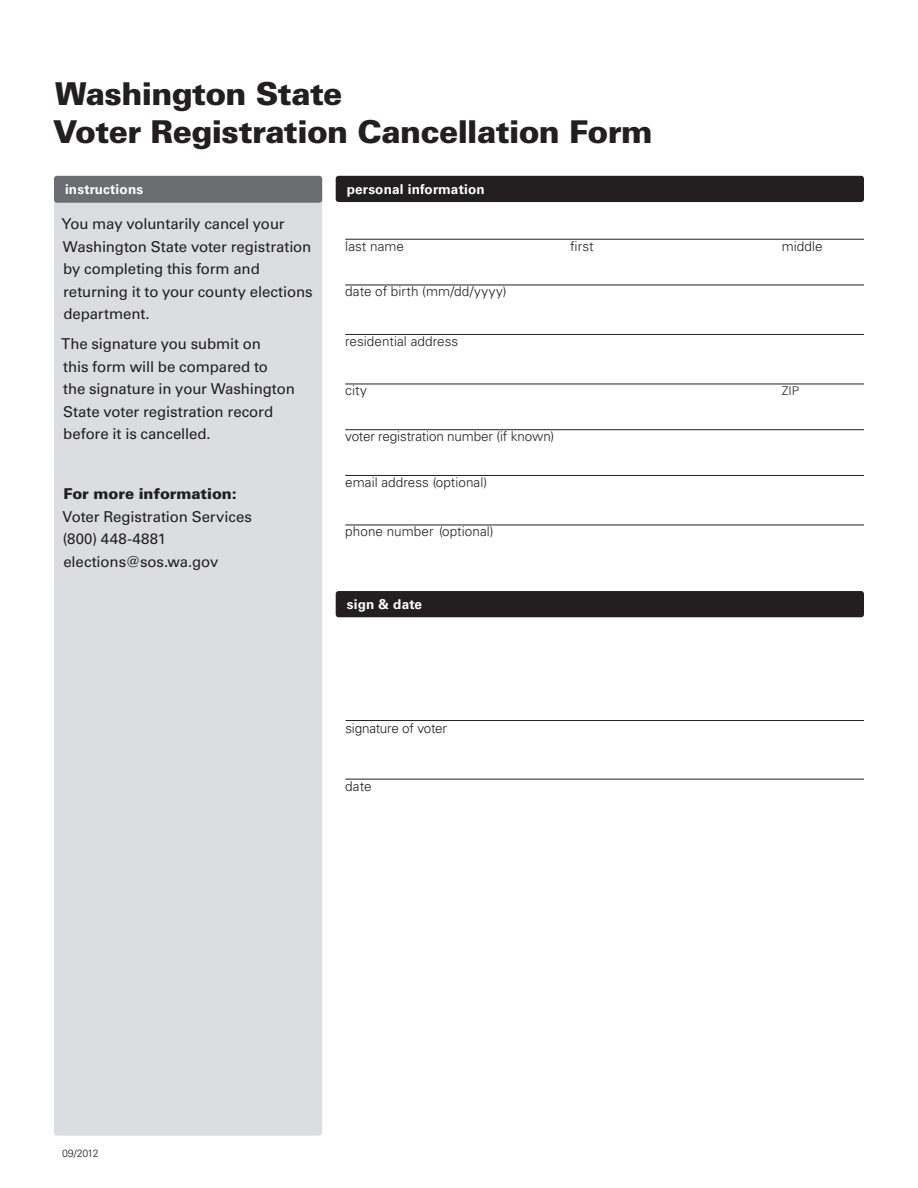
<style>
.page{position:relative;width:918px;height:1188px;background:#fff}
.page>*{position:absolute;margin:0;border:0;box-sizing:border-box;transform-origin:0 0}
.t1{font:900 31.5px/37.5px "Univers LT Std";letter-spacing:-.02em;color:#231f20}
.t2{font:15px/22.5px "Univers LT Std";letter-spacing:-.01em;color:#231f20}
.t3{font:300 13.5px "Univers LT Std";color:#231f20}
.t4{font:700 13.5px "Univers LT Std";letter-spacing:.015em;color:#fff}
.t5{font:300 12px "Univers LT Std";color:#231f20}
.t6{font:300 10.5px "Univers LT Std";letter-spacing:-.025em;color:#231f20}
.s1{font-weight:900}
</style>
<div class="page">
<div style="left:54px;top:187px;width:268px;height:949px;background:#dcdddf;border-radius:3px"></div>
<div style="left:54px;top:176px;width:268px;height:27px;background:#6c6d70;border-radius:3px"></div>
<div style="left:336px;top:176px;width:528px;height:26px;background:#231f20;border-radius:3px"></div>
<hr style="left:345px;top:239px;width:519px;height:1px;background:#231f20">
<hr style="left:345px;top:285px;width:519px;height:1px;background:#231f20">
<hr style="left:345px;top:334px;width:519px;height:1px;background:#231f20">
<hr style="left:345px;top:384px;width:519px;height:1px;background:#231f20">
<hr style="left:345px;top:429px;width:519px;height:1px;background:#231f20">
<hr style="left:345px;top:475px;width:519px;height:1px;background:#231f20">
<hr style="left:345px;top:525px;width:519px;height:1px;background:#231f20">
<div style="left:336px;top:591px;width:528px;height:26px;background:#231f20;border-radius:3px"></div>
<hr style="left:346px;top:720px;width:518px;height:1px;background:#231f20">
<hr style="left:345px;top:779px;width:519px;height:1px;background:#231f20">
<p class="t1" style="left:53px;top:75px;width:601px">Washington State<br>Voter Registration Cancellation Form</p>
<p class="t4" style="left:65px;top:181px;width:80px">instructions</p>
<p class="t2" style="left:62px;top:213px;width:253px">You may voluntarily cancel your<br>Washington State voter registration by completing this form and returning it to your county elections department.</p>
<p class="t2" style="left:61px;top:333px;width:235px">The signature you submit on<br>this form will be compared to<br>the signature in your Washington<br>State voter registration record before it is cancelled.</p>
<p class="t2" style="left:62px;top:483px;width:191px"><span class="s1">For more information:<br></span>Voter Registration Services (800) 448-4881 elections@sos.wa.gov</p>
<p class="t4" style="left:347px;top:181px;width:140px">personal information</p>
<p class="t3" style="left:345px;top:238px;width:60px">last name</p>
<p class="t3" style="left:570px;top:238px;width:25px">first</p>
<p class="t3" style="left:782px;top:238px;width:42px">middle</p>
<p class="t3" style="left:345px;top:283px;width:163px">date of birth (mm/dd/yyyy)</p>
<p class="t3" style="left:345px;top:333px;width:115px">residential address</p>
<p class="t3" style="left:345px;top:382px;width:23px">city</p>
<p class="t5" style="left:782px;top:384px;width:19px">ZIP</p>
<p class="t3" style="left:345px;top:428px;width:211px">voter registration number (if known)</p>
<p class="t3" style="left:345px;top:474px;width:144px">email address (optional)</p>
<p class="t3" style="left:345px;top:523px;width:150px">phone number (optional)</p>
<p class="t4" style="left:347px;top:596px;width:77px">sign &amp; date</p>
<p class="t3" style="left:345px;top:721px;width:103px">signature of voter</p>
<p class="t3" style="left:345px;top:778px;width:28px">date</p>
<p class="t6" style="left:62px;top:1147px;width:38px">09/2012</p>
</div>
